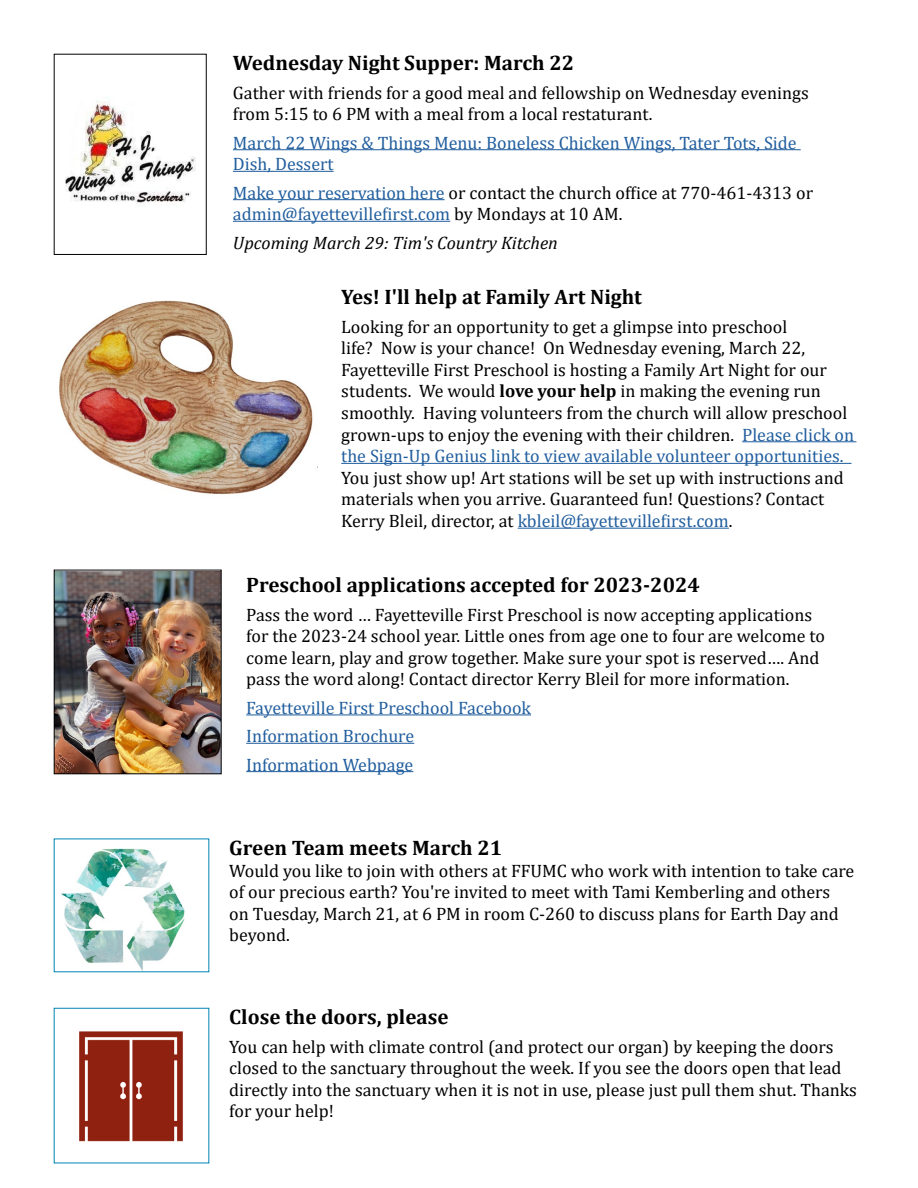
<style>
.page{position:relative;width:918px;height:1188px;background:#fff}
.page>*{position:absolute;margin:0;border:0;box-sizing:border-box;transform-origin:0 0}
.t1{font:700 21px "Cambria";color:#000}
.t2{font:18px/21.6px "Cambria";color:#000}
.t3{font:18px/28.3px "Cambria";color:#215e9e}
.t4{font:italic 18px "Cambria";color:#000}
.s1{color:#215e9e}
.s2{font-weight:700}
</style>
<div class="page">
<hr style="left:246px;top:714px;width:285px;height:1px;background:#215e9e">
<hr style="left:246px;top:743px;width:168px;height:1px;background:#215e9e">
<hr style="left:246px;top:771px;width:167px;height:1px;background:#215e9e">
<img style="left:56px;top:572px;width:163px;height:200px">
<div style="left:54px;top:570px;width:167px;height:204px;border:1px solid #000"></div>
<hr style="left:742px;top:441px;width:114px;height:1px;background:#215e9e">
<hr style="left:341px;top:463px;width:511px;height:1px;background:#215e9e">
<hr style="left:518px;top:528px;width:211px;height:1px;background:#215e9e">
<img style="left:59px;top:300px;width:259px;height:195px">
<hr style="left:233px;top:149px;width:568px;height:1px;background:#215e9e">
<hr style="left:233px;top:171px;width:101px;height:1px;background:#215e9e">
<hr style="left:233px;top:199px;width:212px;height:1px;background:#215e9e">
<hr style="left:233px;top:221px;width:217px;height:1px;background:#215e9e">
<img style="left:65px;top:101px;width:131px;height:102px">
<img style="left:61px;top:848px;width:124px;height:122px">
<img style="left:79px;top:1031px;width:104px;height:111px">
<p class="t1" style="left:233px;top:48px;width:343px">Wednesday Night Supper: March 22</p>
<p class="t2" style="left:233px;top:82px;width:577px">Gather with friends for a good meal and fellowship on Wednesday evenings from 5:15 to 6 PM with a meal from a local restaturant.</p>
<p class="t3" style="left:233px;top:132px;width:565px;line-height:21.6px">March 22 Wings &amp; Things Menu: Boneless Chicken Wings, Tater Tots, Side<br>Dish, Dessert</p>
<p class="t2" style="left:233px;top:182px;width:582px"><span class="s1">Make your reservation here</span> or contact the church office at 770-461-4313 or <span class="s1">admin@fayettevillefirst.com</span> by Mondays at 10 AM.</p>
<p class="t4" style="left:233px;top:230px;width:326px">Upcoming March 29: Tim's Country Kitchen</p>
<p class="t1" style="left:341px;top:282px;width:302px">Yes! I'll help at Family Art Night</p>
<p class="t2" style="left:341px;top:316px;width:514px">Looking for an opportunity to get a glimpse into preschool<br>life? Now is your chance! On Wednesday evening, March 22, Fayetteville First Preschool is hosting a Family Art Night for our students. We would <span class="s2">love your help</span> in making the evening run smoothly. Having volunteers from the church will allow preschool grown-ups to enjoy the evening with their children. <span class="s1">Please click on the Sign-Up Genius link to view available volunteer opportunities.</span></p>
<p class="t2" style="left:341px;top:467px;width:504px">You just show up! Art stations will be set up with instructions and materials when you arrive. Guaranteed fun! Questions? Contact<br>Kerry Bleil, director, at <span class="s1">kbleil@fayettevillefirst.com</span>.</p>
<p class="t1" style="left:246px;top:570px;width:455px">Preschool applications accepted for 2023-2024</p>
<p class="t2" style="left:246px;top:604px;width:580px">Pass the word … Fayetteville First Preschool is now accepting applications for the 2023-24 school year. Little ones from age one to four are welcome to come learn, play and grow together. Make sure your spot is reserved…. And pass the word along! Contact director Kerry Bleil for more information.</p>
<p class="t3" style="left:246px;top:693px;width:286px">Fayetteville First Preschool Facebook<br>Information Brochure<br>Information Webpage</p>
<p class="t1" style="left:229px;top:833px;width:275px">Green Team meets March 21</p>
<p class="t2" style="left:229px;top:860px;width:627px">Would you like to join with others at FFUMC who work with intention to take care of our precious earth? You're invited to meet with Tami Kemberling and others on Tuesday, March 21, at 6 PM in room C-260 to discuss plans for Earth Day and beyond.</p>
<p class="t1" style="left:229px;top:1002px;width:221px">Close the doors, please</p>
<p class="t2" style="left:229px;top:1036px;width:629px">You can help with climate control (and protect our organ) by keeping the doors closed to the sanctuary throughout the week. If you see the doors open that lead directly into the sanctuary when it is not in use, please just pull them shut. Thanks for your help!</p>
</div>
